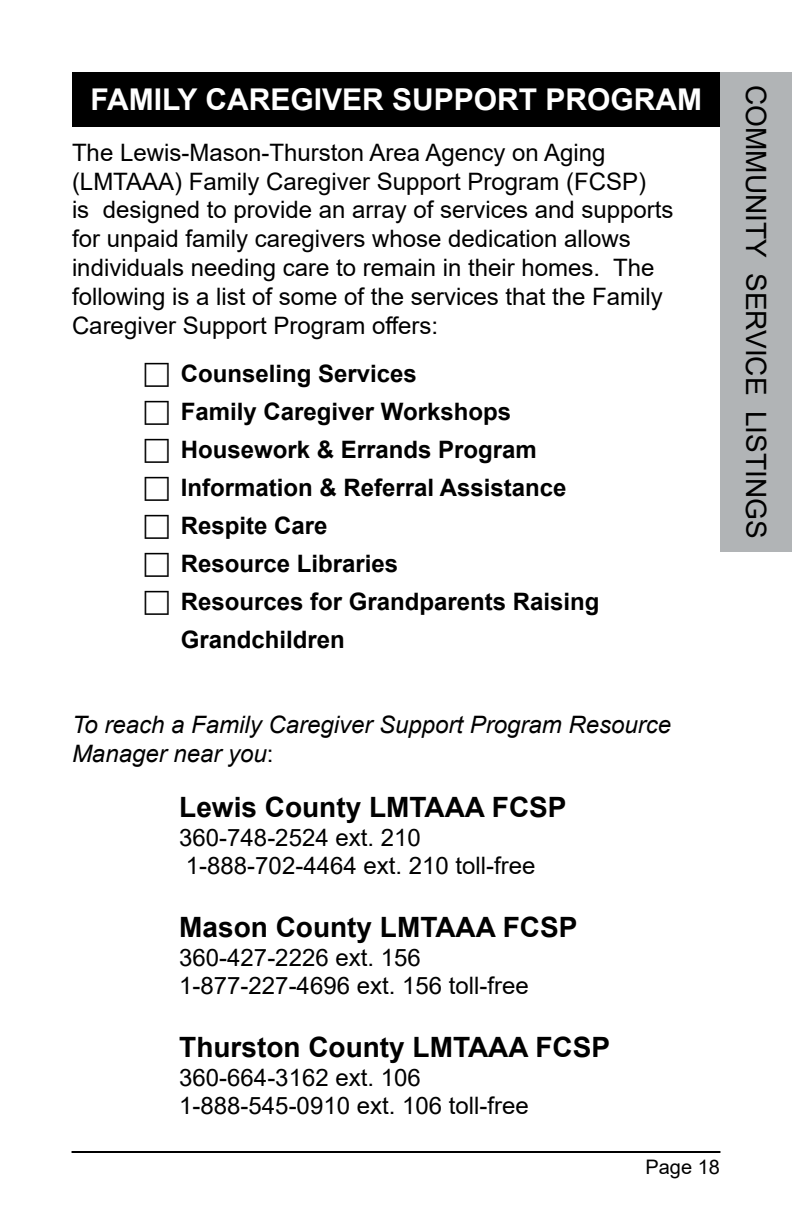
<style>
.page{position:relative;width:792px;height:1224px;background:#fff}
.page>*{position:absolute;margin:0;border:0;box-sizing:border-box;transform-origin:0 0}
.t1{font:700 30px "Arial";color:#fff}
.t2{font:700 28px "Arial";color:#000}
.t3{font:28px "Arial";color:#000}
.t4{font:24px/28.8px "Arial";color:#000}
.t5{font:700 24px/38px "Arial";color:#000}
.t6{font:italic 24px/28.8px "Arial";color:#000}
.t7{font:20px "Arial";color:#000}
.s1{font-style:normal}
</style>
<div class="page">
<div style="left:720px;top:72px;width:72px;height:480px;background:#b1b4b6"></div>
<div style="left:72px;top:72px;width:648px;height:55px;background:#000"></div>
<hr style="left:72px;top:1151px;width:648px;height:2px;background:#000">
<p class="t1" style="left:90px;top:79px;width:613px">FAMILY CAREGIVER SUPPORT PROGRAM</p>
<p class="t4" style="left:72px;top:138px;width:603px">The Lewis-Mason-Thurston Area Agency on Aging (LMTAAA) Family Caregiver Support Program (FCSP)<br>is designed to provide an array of services and supports for unpaid family caregivers whose dedication allows individuals needing care to remain in their homes. The following is a list of some of the services that the Family Caregiver Support Program offers:</p>
<p class="t5" style="left:181px;top:355px;width:420px">Counseling Services<br>Family Caregiver Workshops<br>Housework &amp; Errands Program<br>Information &amp; Referral Assistance<br>Respite Care<br>Resource Libraries<br>Resources for Grandparents Raising<br>Grandchildren</p>
<p class="t3" style="left:775px;top:85px;width:455px;rotate:90deg">COMMUNITY SERVICE LISTINGS</p>
<p class="t6" style="left:72px;top:711px;width:601px">To reach a Family Caregiver Support Program Resource<br>Manager near you<span class="s1">:</span></p>
<p class="t2" style="left:179px;top:787px;width:389px">Lewis County LMTAAA FCSP</p>
<p class="t4" style="left:179px;top:823px;width:358px">360-748-2524 ext. 210<br>1-888-702-4464 ext. 210 toll-free</p>
<p class="t2" style="left:179px;top:907px;width:400px">Mason County LMTAAA FCSP</p>
<p class="t4" style="left:179px;top:943px;width:351px">360-427-2226 ext. 156<br>1-877-227-4696 ext. 156 toll-free</p>
<p class="t2" style="left:179px;top:1027px;width:432px">Thurston County LMTAAA FCSP</p>
<p class="t4" style="left:179px;top:1063px;width:351px">360-664-3162 ext. 106<br>1-888-545-0910 ext. 106 toll-free</p>
<p class="t7" style="left:645px;top:1153px;width:76px">Page 18</p>
</div>
